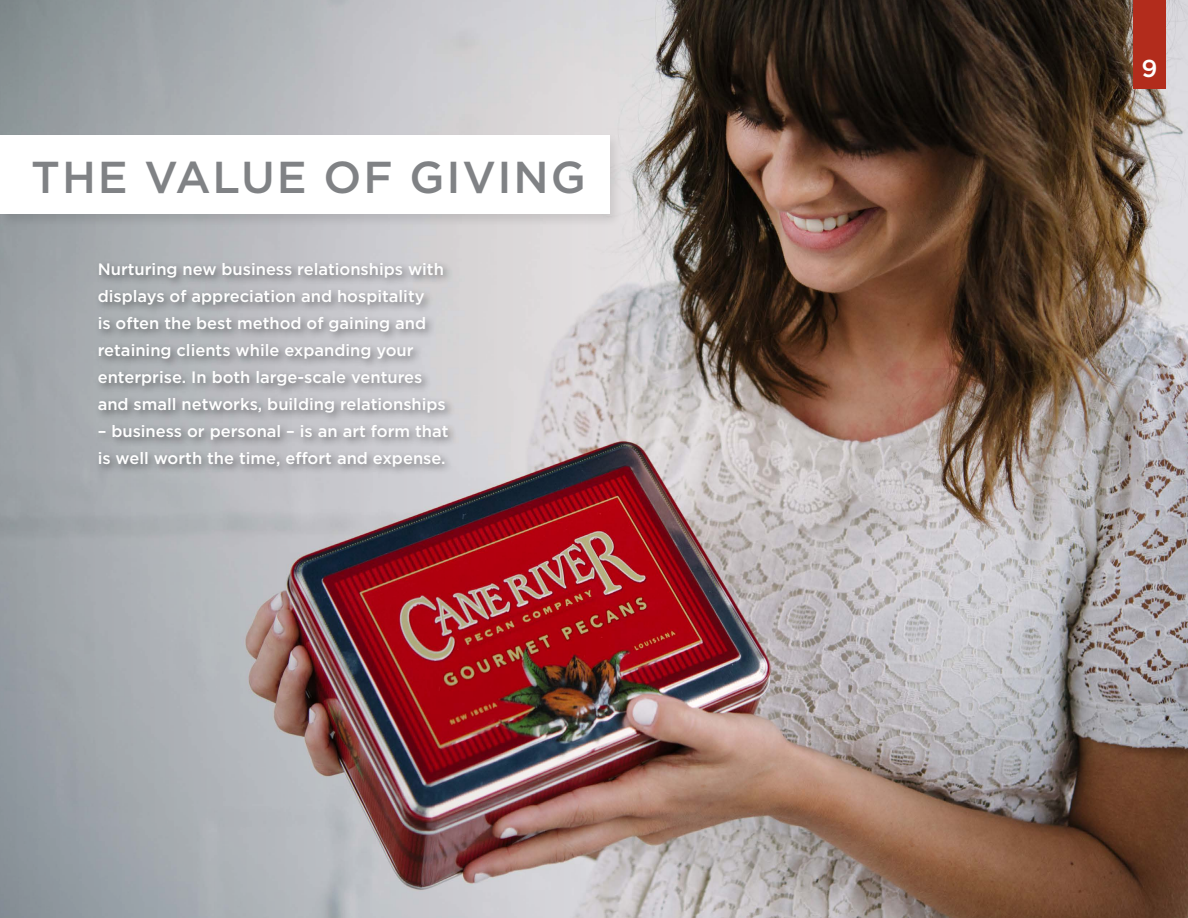
<style>
.page{position:relative;width:1188px;height:918px;background:#fff}
.page>*{position:absolute;margin:0;border:0;box-sizing:border-box;transform-origin:0 0}
.t1{font:500 44.7px "Gotham";letter-spacing:.04em;color:#808285}
.t2{font:500 24.45px "Gotham";color:#fff}
.t3{font:500 16.5px/27px "Gotham";color:#fff}
</style>
<div class="page">
<img style="left:691px;top:0;width:497px;height:918px">
<img style="left:0;top:0;width:691px;height:918px">
<div style="left:94px;top:259px;width:365px;height:218px;background:#000;opacity:.5"></div>
<div style="left:0;top:133px;width:623px;height:95px;background:#000;opacity:.1"></div>
<div style="left:0;top:136px;width:609px;height:78px;background:#fff"></div>
<div style="left:1133px;top:0;width:33px;height:88px;background:#b22c1c"></div>
<h1 class="t1" style="left:31px;top:151px;width:556px">THE VALUE OF GIVING</h1>
<p class="t3" style="left:98px;top:256px;width:350px">Nurturing new business relationships with displays of appreciation and hospitality<br>is often the best method of gaining and retaining clients while expanding your enterprise. In both large-scale ventures and small networks, building relationships</p>
<p class="t3" style="left:98px;top:418px;width:352px">– business or personal – is an art form that is well worth the time, effort and expense.</p>
<h2 class="t2" style="left:1142px;top:55px;width:18px">9</h2>
</div>
